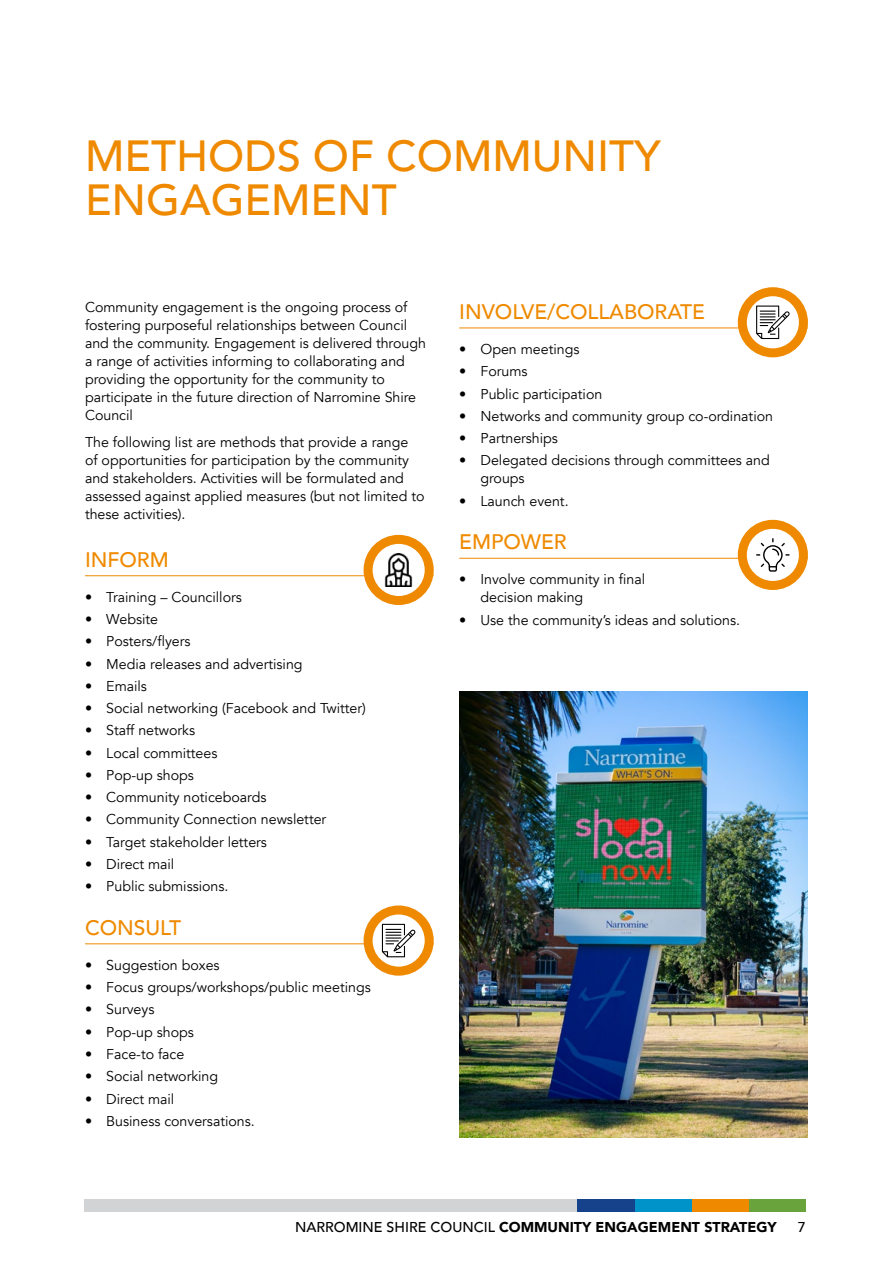
<style>
.page{position:relative;width:893px;height:1263px;background:#fff}
.page>*{position:absolute;margin:0;border:0;box-sizing:border-box;transform-origin:0 0}
.t1{font:500 43.5px/43.5px "Avenir";color:#ef8a00}
.t2{font:500 21px "Avenir";color:#ef8a00}
.t3{font:14.25px/18px "Avenir";color:#000}
.t4{font:900 14.25px "Avenir";color:#000}
.t5{font:500 14.25px "Avenir";color:#000}
.s1{font-weight:500}
</style>
<div class="page">
<img style="left:459px;top:692px;width:349px;height:445px">
<hr style="left:85px;top:575px;width:349px;height:1px;background:#ef8a00">
<hr style="left:85px;top:943px;width:349px;height:1px;background:#ef8a00">
<hr style="left:459px;top:328px;width:349px;height:1px;background:#ef8a00">
<hr style="left:459px;top:558px;width:349px;height:1px;background:#ef8a00">
<div style="left:364px;top:535px;width:70px;height:70px;background:#ef8a00;border-radius:50%"></div>
<div style="left:738px;top:520px;width:70px;height:70px;background:#ef8a00;border-radius:50%"></div>
<div style="left:738px;top:287px;width:70px;height:70px;background:#ef8a00;border-radius:50%"></div>
<div style="left:364px;top:905px;width:70px;height:71px;background:#ef8a00;border-radius:50%"></div>
<div style="left:373px;top:544px;width:52px;height:52px;background:#fff;border-radius:50%"></div>
<img style="left:384px;top:553px;width:29px;height:34px">
<div style="left:747px;top:529px;width:52px;height:52px;background:#fff;border-radius:50%"></div>
<svg style="left:756px;top:538px;width:34px;height:34px"></svg>
<div style="left:373px;top:914px;width:52px;height:52px;background:#fff;border-radius:50%"></div>
<svg style="left:382px;top:924px;width:33px;height:33px"></svg>
<div style="left:747px;top:296px;width:52px;height:52px;background:#fff;border-radius:50%"></div>
<svg style="left:756px;top:306px;width:34px;height:33px"></svg>
<div style="left:748px;top:1199px;width:58px;height:12px;background:#69a33b"></div>
<div style="left:691px;top:1199px;width:57px;height:12px;background:#ef8a00"></div>
<div style="left:634px;top:1199px;width:57px;height:12px;background:#0093c9"></div>
<div style="left:577px;top:1199px;width:57px;height:12px;background:#15428a"></div>
<div style="left:85px;top:1199px;width:492px;height:12px;background:#d1d3d4"></div>
<h1 class="t1" style="left:85px;top:132px;width:577px">METHODS OF COMMUNITY<br>ENGAGEMENT</h1>
<p class="t3" style="left:85px;top:299px;width:342px">Community engagement is the ongoing process of fostering purposeful relationships between Council and the community. Engagement is delivered through a range of activities informing to collaborating and providing the opportunity for the community to participate in the future direction of Narromine Shire Council</p>
<p class="t3" style="left:85px;top:433px;width:341px">The following list are methods that provide a range of opportunities for participation by the community and stakeholders. Activities will be formulated and assessed against applied measures (but not limited to these activities).</p>
<h2 class="t2" style="left:85px;top:541px;width:85px">INFORM</h2>
<p class="t3" style="left:85px;top:588px;width:158px">• Training – Councillors</p>
<p class="t3" style="left:85px;top:610px;width:75px">• Website</p>
<p class="t3" style="left:85px;top:633px;width:107px">• Posters/flyers</p>
<p class="t3" style="left:85px;top:655px;width:219px">• Media releases and advertising</p>
<p class="t3" style="left:85px;top:677px;width:64px">• Emails</p>
<p class="t3" style="left:85px;top:699px;width:282px">• Social networking (Facebook and Twitter)</p>
<p class="t3" style="left:85px;top:722px;width:112px">• Staff networks</p>
<p class="t3" style="left:85px;top:744px;width:134px">• Local committees</p>
<p class="t3" style="left:85px;top:766px;width:110px">• Pop-up shops</p>
<p class="t3" style="left:85px;top:788px;width:183px">• Community noticeboards</p>
<p class="t3" style="left:85px;top:811px;width:243px">• Community Connection newsletter</p>
<p class="t3" style="left:85px;top:833px;width:183px">• Target stakeholder letters</p>
<p class="t3" style="left:85px;top:855px;width:91px">• Direct mail</p>
<p class="t3" style="left:85px;top:878px;width:145px">• Public submissions.</p>
<h2 class="t2" style="left:85px;top:909px;width:98px">CONSULT</h2>
<p class="t3" style="left:85px;top:956px;width:136px">• Suggestion boxes</p>
<p class="t3" style="left:85px;top:978px;width:287px">• Focus groups/workshops/public meetings</p>
<p class="t3" style="left:85px;top:1001px;width:71px">• Surveys</p>
<p class="t3" style="left:85px;top:1023px;width:110px">• Pop-up shops</p>
<p class="t3" style="left:85px;top:1045px;width:101px">• Face-to face</p>
<p class="t3" style="left:85px;top:1067px;width:135px">• Social networking</p>
<p class="t3" style="left:85px;top:1090px;width:91px">• Direct mail</p>
<p class="t3" style="left:85px;top:1112px;width:171px">• Business conversations.</p>
<h2 class="t2" style="left:459px;top:294px;width:247px">INVOLVE/COLLABORATE</h2>
<p class="t3" style="left:459px;top:340px;width:122px">• Open meetings</p>
<p class="t3" style="left:459px;top:363px;width:70px">• Forums</p>
<p class="t3" style="left:459px;top:385px;width:145px">• Public participation</p>
<p class="t3" style="left:459px;top:407px;width:315px">• Networks and community group co-ordination</p>
<p class="t3" style="left:459px;top:429px;width:100px">• Partnerships</p>
<p class="t3" style="left:480px;top:452px;width:291px;text-indent:-21px">• Delegated decisions through committees and groups</p>
<p class="t3" style="left:459px;top:492px;width:111px">• Launch event.</p>
<h2 class="t2" style="left:459px;top:524px;width:109px">EMPOWER</h2>
<p class="t3" style="left:480px;top:571px;width:166px;text-indent:-21px">• Involve community in final decision making</p>
<p class="t3" style="left:459px;top:611px;width:282px">• Use the community’s ideas and solutions.</p>
<p class="t4" style="left:295px;top:1215px;width:483px"><span class="s1">NARROMINE SHIRE COUNCIL</span> COMMUNITY ENGAGEMENT STRATEGY</p>
<p class="t5" style="left:798px;top:1215px;width:9px">7</p>
</div>
